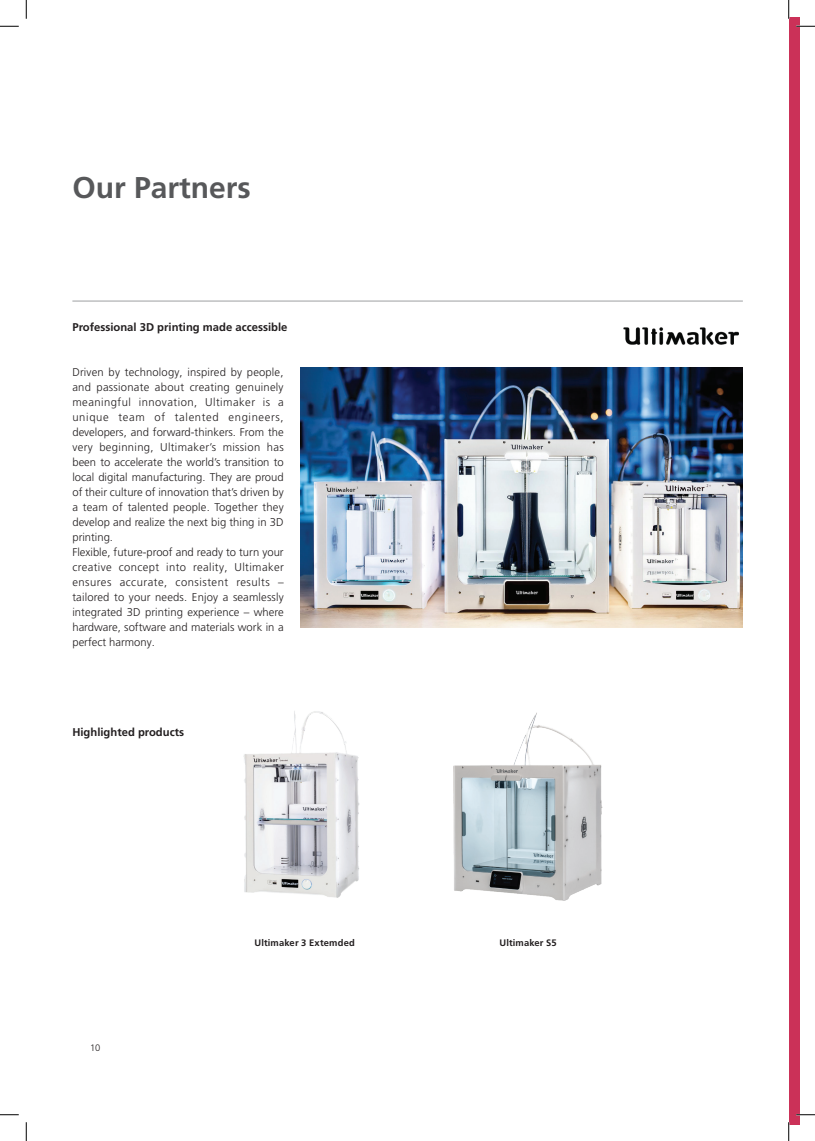
<style>
.page{position:relative;width:815px;height:1141px;background:#fff}
.page>*{position:absolute;margin:0;border:0;box-sizing:border-box;transform-origin:0 0}
.t1{font:700 30px "Frutiger LT Pro";color:#57585a}
.t2{font:300 11.25px/15px "Frutiger LT Pro";letter-spacing:.005em;color:#231f20}
.t3{font:700 11.25px "Frutiger LT Pro";color:#231f20}
.t4{font:700 9.38px "Frutiger LT Pro";letter-spacing:.015em;color:#231f20}
.t5{font:300 9.38px "Frutiger LT Pro";color:#231f20}
</style>
<div class="page">
<img style="left:623px;top:327px;width:116px;height:18px">
<hr style="left:72px;top:301px;width:670px;height:1px;background:#9d9fa2">
<img style="left:300px;top:368px;width:442px;height:259px">
<img style="left:243px;top:711px;width:117px;height:187px">
<img style="left:453px;top:712px;width:149px;height:188px">
<div style="left:788px;top:17px;width:11px;height:1108px;background:#cb3158"></div>
<svg style="left:0;top:25px;width:19px;height:2px"></svg>
<svg style="left:796px;top:25px;width:18px;height:2px"></svg>
<svg style="left:0;top:1114px;width:19px;height:1px"></svg>
<svg style="left:796px;top:1113px;width:18px;height:2px"></svg>
<svg style="left:25px;top:0;width:2px;height:19px"></svg>
<svg style="left:25px;top:1122px;width:2px;height:18px"></svg>
<svg style="left:788px;top:0;width:1px;height:19px"></svg>
<svg style="left:788px;top:1122px;width:1px;height:18px"></svg>
<h1 class="t1" style="left:72px;top:170px;width:180px">Our Partners</h1>
<p class="t3" style="left:72px;top:320px;width:216px">Professional 3D printing made accessible</p>
<p class="t2" style="left:72px;top:364px;width:213px">Driven by technology, inspired by people, and passionate about creating genuinely meaningful innovation, Ultimaker is a unique team of talented engineers, developers, and forward-thinkers. From the very beginning, Ultimaker’s mission has been to accelerate the world’s transition to local digital manufacturing. They are proud of their culture of innovation that’s driven by a team of talented people. Together they develop and realize the next big thing in 3D printing.<br>Flexible, future-proof and ready to turn your creative concept into reality, Ultimaker ensures accurate, consistent results – tailored to your needs. Enjoy a seamlessly integrated 3D printing experience – where hardware, software and materials work in a perfect harmony.</p>
<p class="t3" style="left:72px;top:725px;width:113px">Highlighted products</p>
<p class="t5" style="left:90px;top:1041px;width:12px">10</p>
<p class="t4" style="left:254px;top:937px;width:102px">Ultimaker 3 Extemded</p>
<p class="t4" style="left:499px;top:937px;width:59px">Ultimaker S5</p>
</div>
